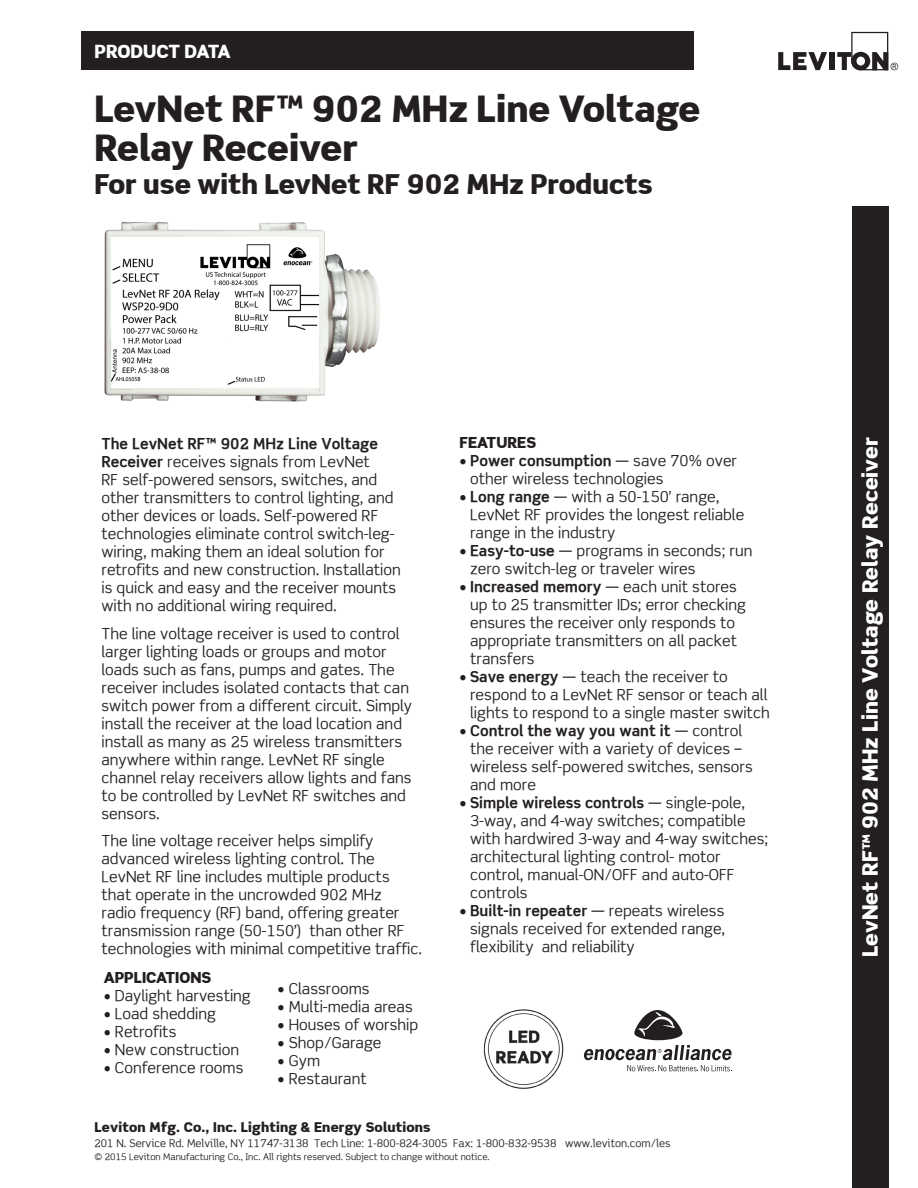
<style>
.page{position:relative;width:918px;height:1188px;background:#fff}
.page>*{position:absolute;margin:0;border:0;box-sizing:border-box;transform-origin:0 0}
.Main_Headline_BIG{font:900 36px/39px "Scene";color:#231f20}
.Main_Headline_BIG-2{font:900 27px "Scene";color:#231f20}
.Sidebar_Title{font:900 21px "Scene";color:#fff}
.Page_headline_-_uppe{font:900 18px "Scene";letter-spacing:-.02em;color:#fff}
.Body_Copy{font:15px/18px "Scene";color:#231f20}
.Bullets{font:15px/18px "Scene";color:#231f20}
.Head{font:900 15px "Scene";color:#231f20}
.Body_Copy-2{font:900 15px "Scene";color:#231f20}
.t1{font:900 13.35px "Scene";letter-spacing:.01em;color:#231f20}
.t2{font:10.5px "Scene Alt";color:#231f20}
.t3{font:9px "Scene Alt";color:#231f20}
.s1{font-family:"Scene Alt"}
.s2{font-weight:700}
.s3{font-family:"Scene Alt";font-weight:700}
</style>
<div class="page">
<svg style="left:778px;top:52px;width:49px;height:18px"></svg>
<div style="left:829px;top:52px;width:5px;height:18px;background:#231f20"></div>
<svg style="left:837px;top:32px;width:61px;height:38px"></svg>
<div style="left:81px;top:32px;width:613px;height:38px;background:#231f20"></div>
<div style="left:852px;top:207px;width:36px;height:981px;background:#231f20"></div>
<svg style="left:584px;top:1010px;width:148px;height:61px"></svg>
<img style="left:483px;top:1009px;width:81px;height:80px">
<img style="left:104px;top:221px;width:276px;height:181px">
<p class="Page_headline_-_uppe" style="left:94px;top:40px;width:138px">PRODUCT DATA</p>
<p class="Main_Headline_BIG" style="left:94px;top:89px;width:607px">LevNet RF™ <span class="s1">902 MHz</span> Line Voltage<br>Relay Receiver</p>
<p class="Main_Headline_BIG-2" style="left:94px;top:167px;width:560px">For use with LevNet RF <span class="s1">902</span> MHz Products</p>
<p class="Body_Copy" style="left:102px;top:434px;width:301px"><span class="s2">The LevNet RF™</span> <span class="s3">902</span> <span class="s2">MHz Line Voltage Receiver</span> receives signals from LevNet<br>RF self-powered sensors, switches, and other transmitters to control lighting, and other devices or loads. Self-powered RF technologies eliminate control switch-leg&shy;wiring, making them an ideal solution for retrofits and new construction. Installation is quick and easy and the receiver mounts with no additional wiring required.</p>
<p class="Body_Copy" style="left:102px;top:624px;width:312px">The line voltage receiver is used to control larger lighting loads or groups and motor loads such as fans, pumps and gates. The receiver includes isolated contacts that can switch power from a different circuit. Simply install the receiver at the load location and install as many as <span class="s1">25</span> wireless transmitters anywhere within range. LevNet RF single channel relay receivers allow lights and fans to be controlled by LevNet RF switches and sensors.</p>
<p class="Body_Copy" style="left:102px;top:832px;width:322px">The line voltage receiver helps simplify advanced wireless lighting control. The LevNet RF line includes multiple products that operate in the uncrowded <span class="s1">902</span> MHz<br>radio frequency (RF) band, offering greater transmission range (<span class="s1">50-150’)</span> than other RF technologies with minimal competitive traffic.</p>
<p class="Head" style="left:104px;top:968px;width:109px">APPLICATIONS</p>
<p class="Bullets" style="left:104px;top:986px;width:149px">• Daylight harvesting</p>
<p class="Bullets" style="left:104px;top:1004px;width:114px">• Load shedding</p>
<p class="Bullets" style="left:104px;top:1022px;width:74px">• Retrofits</p>
<p class="Bullets" style="left:104px;top:1040px;width:137px">• New construction</p>
<p class="Bullets" style="left:104px;top:1058px;width:141px">• Conference rooms</p>
<p class="Bullets" style="left:278px;top:979px;width:94px">• Classrooms</p>
<p class="Bullets" style="left:278px;top:997px;width:137px">• Multi-media areas</p>
<p class="Bullets" style="left:278px;top:1015px;width:142px">• Houses of worship</p>
<p class="Bullets" style="left:278px;top:1033px;width:106px">• Shop/Garage</p>
<p class="Bullets" style="left:278px;top:1051px;width:44px">• Gym</p>
<p class="Bullets" style="left:278px;top:1069px;width:91px">• Restaurant</p>
<p class="Body_Copy-2" style="left:459px;top:433px;width:78px">FEATURES</p>
<p class="Bullets" style="left:470px;top:451px;width:268px;text-indent:-11px">• <span class="s2">Power consumption</span> — save <span class="s1">70</span>% over other wireless technologies</p>
<p class="Bullets" style="left:470px;top:487px;width:276px;text-indent:-11px">• <span class="s2">Long range</span> — with a <span class="s1">50-150</span>’ range,<br>LevNet RF provides the longest reliable range in the industry</p>
<p class="Bullets" style="left:470px;top:541px;width:284px;text-indent:-11px">• <span class="s2">Easy-to-use</span> — programs in seconds; run zero switch-leg or traveler wires</p>
<p class="Bullets" style="left:470px;top:577px;width:277px;text-indent:-11px">• <span class="s2">Increased memory</span> — each unit stores up to <span class="s1">25</span> transmitter IDs; error checking ensures the receiver only responds to appropriate transmitters on all packet transfers</p>
<p class="Bullets" style="left:470px;top:667px;width:301px;text-indent:-11px">• <span class="s2">Save energy</span> — teach the receiver to respond to a LevNet RF sensor or teach all lights to respond to a single master switch</p>
<p class="Bullets" style="left:470px;top:721px;width:284px;text-indent:-11px">• <span class="s2">Control the way you want it</span> — control the receiver with a variety of devices – wireless self-powered switches, sensors and more</p>
<p class="Bullets" style="left:470px;top:793px;width:300px;text-indent:-11px">• <span class="s2">Simple wireless controls</span> — single-pole, <span class="s1">3</span>-way, and <span class="s1">4</span>-way switches; compatible with hardwired <span class="s1">3</span>-way and <span class="s1">4</span>-way switches; architectural lighting control- motor control, manual-ON/OFF and auto-OFF controls</p>
<p class="Bullets" style="left:470px;top:901px;width:257px;text-align:justify;text-indent:-11px">• <span class="s2">Built-in repeater</span> — repeats wireless signals received for extended range, flexibility and reliability</p>
<p class="t1" style="left:94px;top:1118px;width:338px">Leviton Mfg. Co., Inc. Lighting &amp; Energy Solutions</p>
<p class="t2" style="left:94px;top:1136px;width:578px">201 N. Service Rd. Melville, NY 11747-3138 Tech Line: 1-800-824-3005 Fax: 1-800-832-9538 www.leviton.com/les</p>
<p class="t3" style="left:94px;top:1151px;width:397px">© 2015 Leviton Manufacturing Co., Inc. All rights reserved. Subject to change without notice.</p>
<p class="Sidebar_Title" style="left:857px;top:957px;width:522px;rotate:-90deg">LevNet RF™ <span class="s1">902</span> MHz Line Voltage Relay Receiver</p>
</div>
